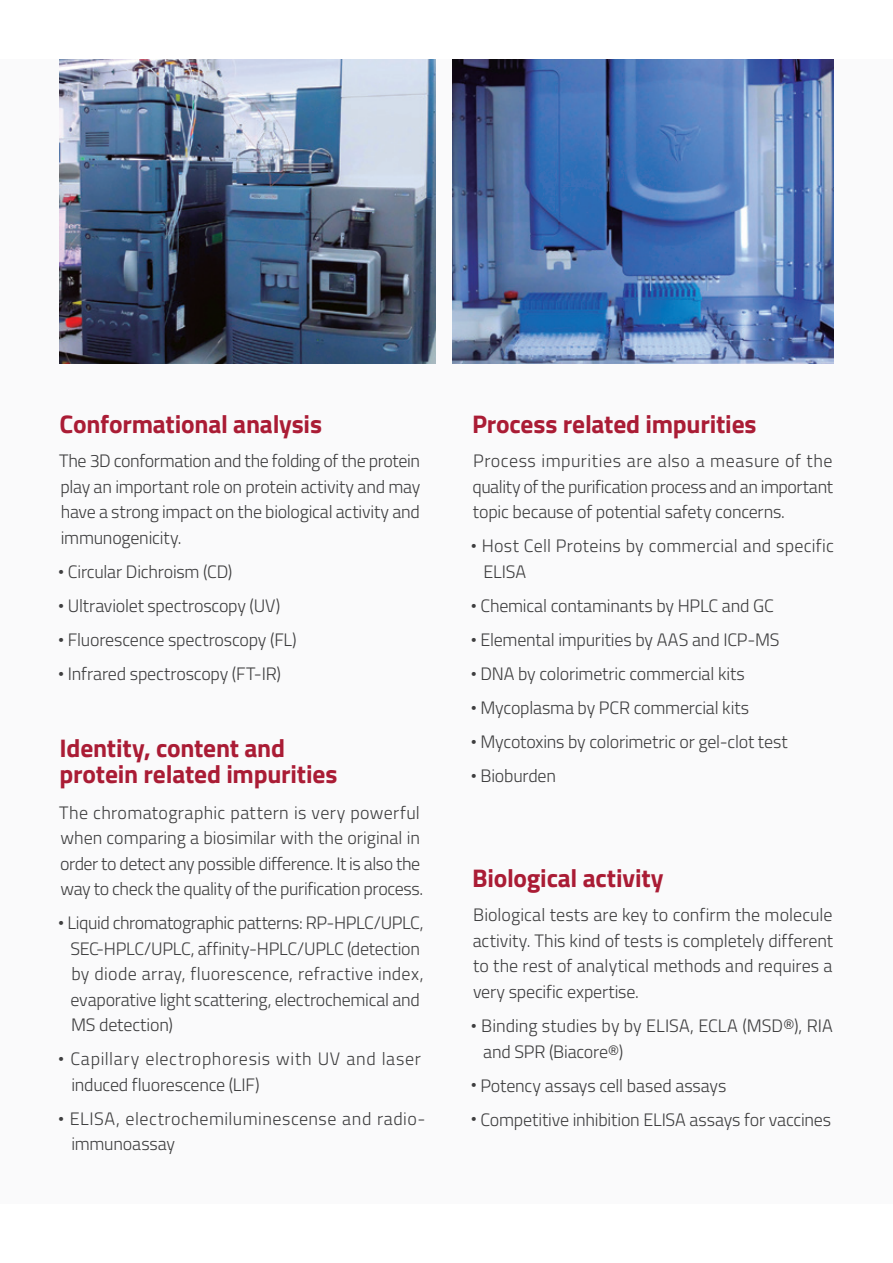
<style>
.page{position:relative;width:893px;height:1263px;background:#fff}
.page>*{position:absolute;margin:0;border:0;box-sizing:border-box;transform-origin:0 0}
.t1{font:700 25.5px/26.2px "Titillium Web";letter-spacing:-.01em;color:#aa1c35}
.t2{font:300 18px/25.5px "Titillium Web";letter-spacing:-.01em;color:#3e3e3f;text-align:justify}
.t3{font:300 18px/25.5px "Titillium Web";letter-spacing:.03em;color:#3e3e3f}
.t4{font:300 18px/25.5px "Titillium Web";letter-spacing:.025em;color:#3e3e3f}
.t5{font:300 18px/25.5px "Titillium Web";letter-spacing:.01em;color:#3e3e3f}
.s1{font-family:"Alegreya";font-weight:400}
</style>
<div class="page">
<div style="left:0;top:59px;width:893px;height:1144px;background:#fafafb"></div>
<img style="left:60px;top:59px;width:375px;height:305px">
<img style="left:452px;top:59px;width:381px;height:305px">
<h1 class="t1" style="left:60px;top:409px;width:264px">Conformational analysis</h1>
<p class="t2" style="left:59px;top:447px;width:363px">The 3D conformation and the folding of the protein play an important role on protein activity and may have a strong impact on the biological activity and immunogenicity.</p>
<p class="t2" style="left:58px;top:558px;width:176px"><span class="s1">•</span> Circular Dichroism (CD)</p>
<p class="t2" style="left:58px;top:592px;width:223px"><span class="s1">•</span> Ultraviolet spectroscopy (UV)</p>
<p class="t2" style="left:58px;top:626px;width:240px"><span class="s1">•</span> Fluorescence spectroscopy (FL)</p>
<p class="t2" style="left:58px;top:660px;width:224px"><span class="s1">•</span> Infrared spectroscopy (FT-IR)</p>
<h1 class="t1" style="left:60px;top:734px;width:279px">Identity, content and protein related impurities</h1>
<p class="t2" style="left:59px;top:799px;width:366px;text-align:left">The chromatographic pattern is very powerful when comparing a biosimilar with the original in order to detect any possible difference. It is also the way to check the quality of the purification process.</p>
<p class="t2" style="left:71px;top:909px;width:355px;text-align:left;text-indent:-12px"><span class="s1">•</span> Liquid chromatographic patterns: RP-HPLC/UPLC, SEC-HPLC/UPLC, affinity-HPLC/UPLC (detection by diode array, fluorescence, refractive index, evaporative light scattering, electrochemical and MS detection)</p>
<p class="t3" style="left:71px;top:1045px;width:351px;text-indent:-13px"><span class="s1">•</span> Capillary electrophoresis with UV and laser induced fluorescence (LIF)</p>
<p class="t4" style="left:71px;top:1105px;width:356px;text-indent:-13px"><span class="s1">•</span> ELISA, electrochemiluminescense and radio&shy;immunoassay</p>
<h1 class="t1" style="left:472px;top:409px;width:286px">Process related impurities</h1>
<p class="t2" style="left:472px;top:447px;width:362px">Process impurities are also a measure of the quality of the purification process and an important topic because of potential safety concerns.</p>
<p class="t5" style="left:484px;top:532px;width:352px;text-indent:-13px"><span class="s1">•</span> Host Cell Proteins by commercial and specific<br>ELISA</p>
<p class="t2" style="left:471px;top:592px;width:305px"><span class="s1">•</span> Chemical contaminants by HPLC and GC</p>
<p class="t2" style="left:471px;top:626px;width:310px"><span class="s1">•</span> Elemental impurities by AAS and ICP-MS</p>
<p class="t2" style="left:471px;top:660px;width:276px"><span class="s1">•</span> DNA by colorimetric commercial kits</p>
<p class="t2" style="left:471px;top:694px;width:280px"><span class="s1">•</span> Mycoplasma by PCR commercial kits</p>
<p class="t2" style="left:471px;top:728px;width:318px"><span class="s1">•</span> Mycotoxins by colorimetric or gel-clot test</p>
<p class="t2" style="left:471px;top:762px;width:87px"><span class="s1">•</span> Bioburden</p>
<h1 class="t1" style="left:472px;top:863px;width:193px">Biological activity</h1>
<p class="t2" style="left:473px;top:901px;width:362px">Biological tests are key to confirm the molecule activity. This kind of tests is completely different to the rest of analytical methods and requires a very specific expertise.</p>
<p class="t2" style="left:483px;top:1012px;width:351px;text-indent:-12px"><span class="s1">•</span> Binding studies by by ELISA, ECLA (MSD®), RIA and SPR (Biacore®)</p>
<p class="t2" style="left:471px;top:1071px;width:257px"><span class="s1">•</span> Potency assays cell based assays</p>
<p class="t2" style="left:471px;top:1105px;width:362px"><span class="s1">•</span> Competitive inhibition ELISA assays for vaccines</p>
</div>
